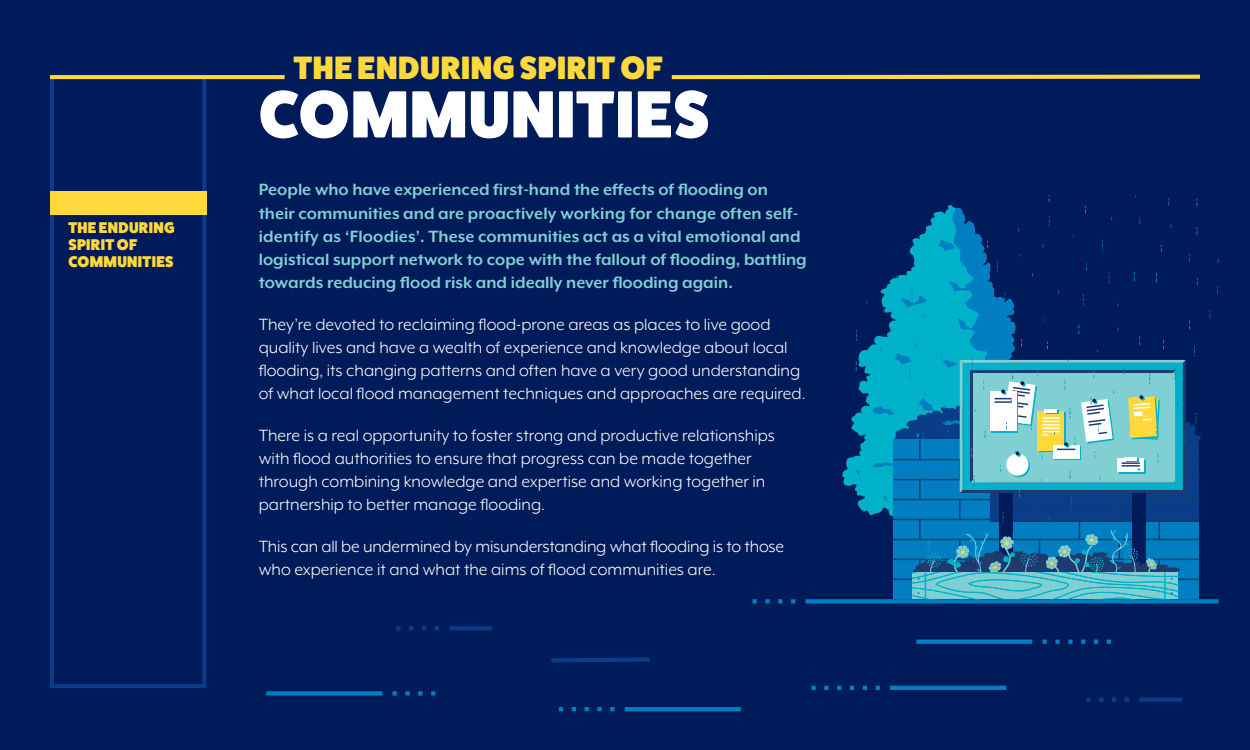
<style>
.page{position:relative;width:1250px;height:750px;background:#001b59}
.page>*{position:absolute;margin:0;border:0;box-sizing:border-box;transform-origin:0 0}
.t1{font:800 66.88px "Fat Frank";letter-spacing:.02em;color:#fff}
.t2{font:800 32.5px "Fat Frank";letter-spacing:.02em;color:#ffd93b}
.t3{font:18.75px/23.1px "Mr Eaves XL Mod OT";color:#fff}
.t4{font:700 18.75px/23.1px "Mr Eaves XL Mod OT";color:#80cfd3}
.t5{font:800 15.62px/16.9px "Fat Frank";letter-spacing:.02em;color:#ffd93b}
</style>
<div class="page">
<svg style="left:842px;top:301px;width:25px;height:211px"></svg>
<svg style="left:856px;top:470px;width:4px;height:6px"></svg>
<hr style="left:893px;top:459px;width:306px;height:1px;background:#1e3a6f">
<hr style="left:893px;top:479px;width:306px;height:1px;background:#1e3a6f">
<hr style="left:893px;top:499px;width:306px;height:1px;background:#1e3a6f">
<hr style="left:893px;top:519px;width:306px;height:1px;background:#1e3a6f">
<hr style="left:893px;top:539px;width:306px;height:1px;background:#1e3a6f">
<hr style="left:893px;top:559px;width:306px;height:1px;background:#1e3a6f">
<hr style="left:893px;top:579px;width:306px;height:1px;background:#1e3a6f">
<svg style="left:867px;top:196px;width:331px;height:403px"></svg>
<div style="left:50px;top:75px;width:156px;height:613px;background:#001b59;border:4px solid #093d88"></div>
<svg style="left:671px;top:74px;width:529px;height:6px"></svg>
<svg style="left:50px;top:75px;width:235px;height:4px"></svg>
<hr style="left:625px;top:707px;width:116px;height:4px;background:#007ec2">
<svg style="left:610px;top:707px;width:5px;height:4px"></svg>
<svg style="left:585px;top:707px;width:4px;height:4px"></svg>
<svg style="left:559px;top:707px;width:4px;height:4px"></svg>
<svg style="left:597px;top:707px;width:5px;height:4px"></svg>
<svg style="left:572px;top:707px;width:4px;height:4px"></svg>
<hr style="left:1139px;top:698px;width:43px;height:4px;background:#093d88">
<svg style="left:1125px;top:698px;width:4px;height:4px"></svg>
<svg style="left:1099px;top:698px;width:4px;height:4px"></svg>
<svg style="left:1112px;top:698px;width:4px;height:4px"></svg>
<svg style="left:1086px;top:698px;width:5px;height:4px"></svg>
<div style="left:266px;top:691px;width:116px;height:5px;background:#007ec2"></div>
<svg style="left:393px;top:691px;width:4px;height:5px"></svg>
<svg style="left:418px;top:691px;width:5px;height:5px"></svg>
<svg style="left:405px;top:691px;width:5px;height:5px"></svg>
<svg style="left:431px;top:691px;width:4px;height:5px"></svg>
<svg style="left:916px;top:640px;width:116px;height:4px"></svg>
<svg style="left:1043px;top:640px;width:4px;height:4px"></svg>
<svg style="left:1068px;top:640px;width:5px;height:4px"></svg>
<svg style="left:1094px;top:640px;width:4px;height:4px"></svg>
<svg style="left:1055px;top:640px;width:5px;height:4px"></svg>
<svg style="left:1081px;top:640px;width:4px;height:4px"></svg>
<svg style="left:1107px;top:640px;width:4px;height:4px"></svg>
<hr style="left:890px;top:686px;width:116px;height:4px;background:#007ec2">
<svg style="left:876px;top:686px;width:4px;height:4px"></svg>
<svg style="left:850px;top:686px;width:4px;height:4px"></svg>
<svg style="left:824px;top:686px;width:5px;height:4px"></svg>
<svg style="left:863px;top:686px;width:4px;height:4px"></svg>
<svg style="left:837px;top:686px;width:4px;height:4px"></svg>
<svg style="left:811px;top:686px;width:5px;height:4px"></svg>
<div style="left:806px;top:599px;width:413px;height:5px;background:#007ec2"></div>
<svg style="left:791px;top:599px;width:4px;height:5px"></svg>
<svg style="left:765px;top:599px;width:5px;height:5px"></svg>
<svg style="left:778px;top:599px;width:4px;height:5px"></svg>
<svg style="left:752px;top:599px;width:5px;height:5px"></svg>
<svg style="left:551px;top:657px;width:99px;height:6px"></svg>
<hr style="left:449px;top:626px;width:43px;height:4px;background:#093d88">
<svg style="left:435px;top:626px;width:4px;height:4px"></svg>
<svg style="left:409px;top:626px;width:4px;height:4px"></svg>
<svg style="left:422px;top:626px;width:4px;height:4px"></svg>
<svg style="left:396px;top:626px;width:5px;height:4px"></svg>
<div style="left:50px;top:191px;width:156px;height:24px;background:#ffd93b"></div>
<p class="t5" style="left:68px;top:220px;width:108px">THE ENDURING<br>SPIRIT OF<br>COMMUNITIES</p>
<h2 class="t2" style="left:294px;top:50px;width:370px">THE ENDURING SPIRIT OF</h2>
<h1 class="t1" style="left:259px;top:77px;width:452px">COMMUNITIES</h1>
<p class="t4" style="left:259px;top:178px;width:550px">People who have experienced first-hand the effects of flooding on their communities and are proactively working for change often self&shy;identify as ‘Floodies’. These communities act as a vital emotional and logistical support network to cope with the fallout of flooding, battling towards reducing flood risk and ideally never flooding again.</p>
<p class="t3" style="left:259px;top:313px;width:548px">They’re devoted to reclaiming flood-prone areas as places to live good quality lives and have a wealth of experience and knowledge about local flooding, its changing patterns and often have a very good understanding of what local flood management techniques and approaches are required.</p>
<p class="t3" style="left:259px;top:424px;width:518px">There is a real opportunity to foster strong and productive relationships with flood authorities to ensure that progress can be made together through combining knowledge and expertise and working together in partnership to better manage flooding.</p>
<p class="t3" style="left:259px;top:535px;width:527px">This can all be undermined by misunderstanding what flooding is to those who experience it and what the aims of flood communities are.</p>
</div>
